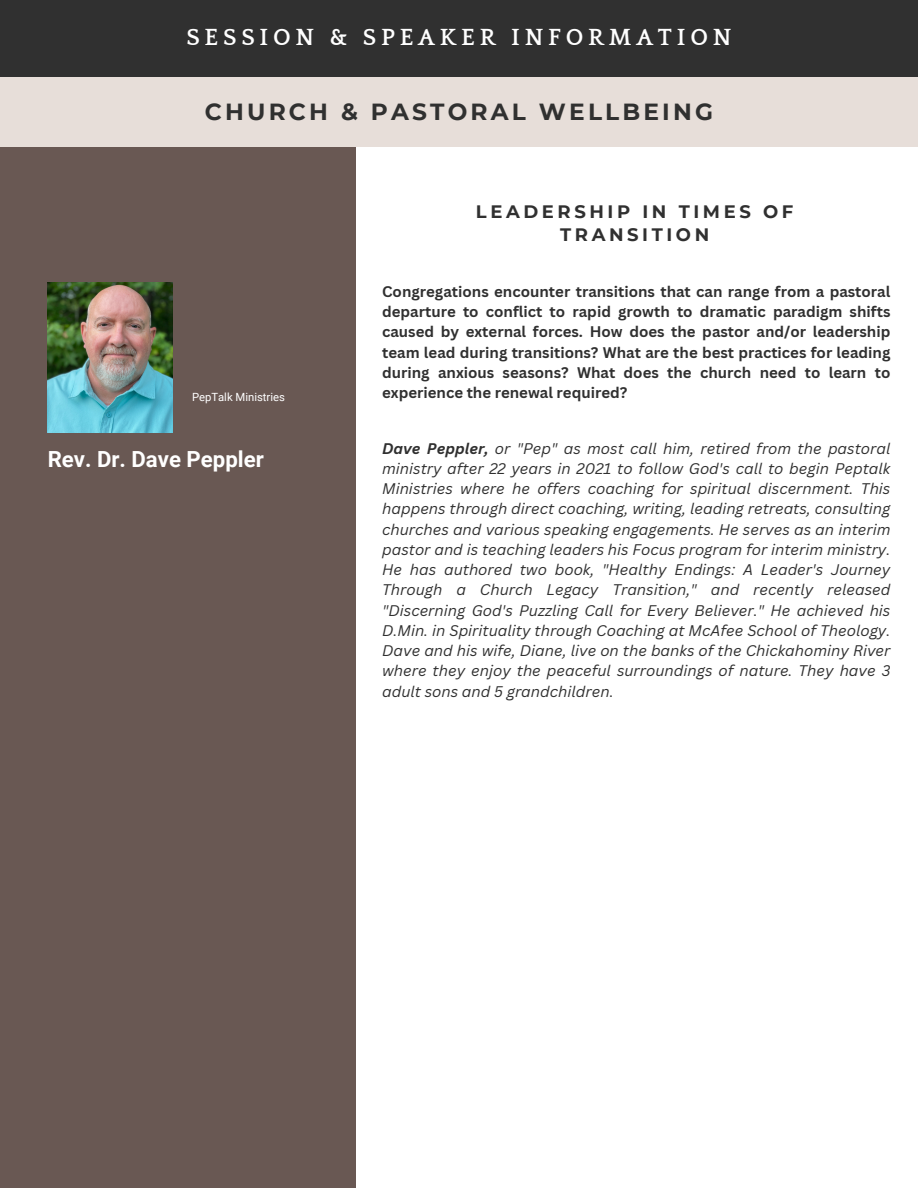
<style>
.page{position:relative;width:918px;height:1188px;background:#fff}
.page>*{position:absolute;margin:0;border:0;box-sizing:border-box;transform-origin:0 0}
.t1{font:700 24px "Quattrocento";letter-spacing:.2em;color:#fff}
.t2{font:700 23.25px "Montserrat";letter-spacing:.135em;color:#303030}
.t3{font:700 22.2px "Roboto";color:#fff}
.t4{font:700 18px/22.5px "Montserrat";letter-spacing:.2em;color:#303030;text-align:center}
.t5{font:italic 15px/20.2px "Canva Sans";color:#303030;text-align:justify}
.t6{font:700 15px/20.2px "Canva Sans";color:#303030;text-align:justify}
.t7{font:11.25px "Roboto";color:#fff}
.s1{font-weight:700}
</style>
<div class="page">
<div style="left:0;top:137px;width:356px;height:1051px;background:#695853"></div>
<img style="left:48px;top:283px;width:125px;height:149px">
<div style="left:0;top:0;width:918px;height:77px;background:#303030"></div>
<div style="left:0;top:77px;width:918px;height:70px;background:#e7ded9"></div>
<h3 class="t1" style="left:186px;top:25px;width:547px">SESSION &amp; SPEAKER INFORMATION</h3>
<h5 class="t2" style="left:205px;top:97px;width:510px">CHURCH &amp; PASTORAL WELLBEING</h5>
<p class="t7" style="left:192px;top:391px;width:94px">PepTalk Ministries</p>
<p class="t3" style="left:48px;top:447px;width:218px">Rev. Dr. Dave Peppler</p>
<h1 class="t4" style="left:476px;top:201px;width:319px">LEADERSHIP IN TIMES OF<br>TRANSITION</h1>
<h4 class="t6" style="left:382px;top:281px;width:510px">Congregations encounter transitions that can range from a pastoral departure to conflict to rapid growth to dramatic paradigm shifts caused by external forces. How does the pastor and/or leadership team lead during transitions? What are the best practices for leading during anxious seasons? What does the church need to learn to experience the renewal required?</h4>
<h1 class="t5" style="left:382px;top:438px;width:510px"><span class="s1">Dave Peppler,</span> or "Pep" as most call him, retired from the pastoral ministry after 22 years in 2021 to follow God's call to begin Peptalk Ministries where he offers coaching for spiritual discernment. This happens through direct coaching, writing, leading retreats, consulting churches and various speaking engagements. He serves as an interim pastor and is teaching leaders his Focus program for interim ministry.<br>He has authored two book, "Healthy Endings: A Leader's Journey Through a Church Legacy Transition," and recently released "Discerning God's Puzzling Call for Every Believer." He achieved his D.Min. in Spirituality through Coaching at McAfee School of Theology.<br>Dave and his wife, Diane, live on the banks of the Chickahominy River where they enjoy the peaceful surroundings of nature. They have 3 adult sons and 5 grandchildren.</h1>
</div>
